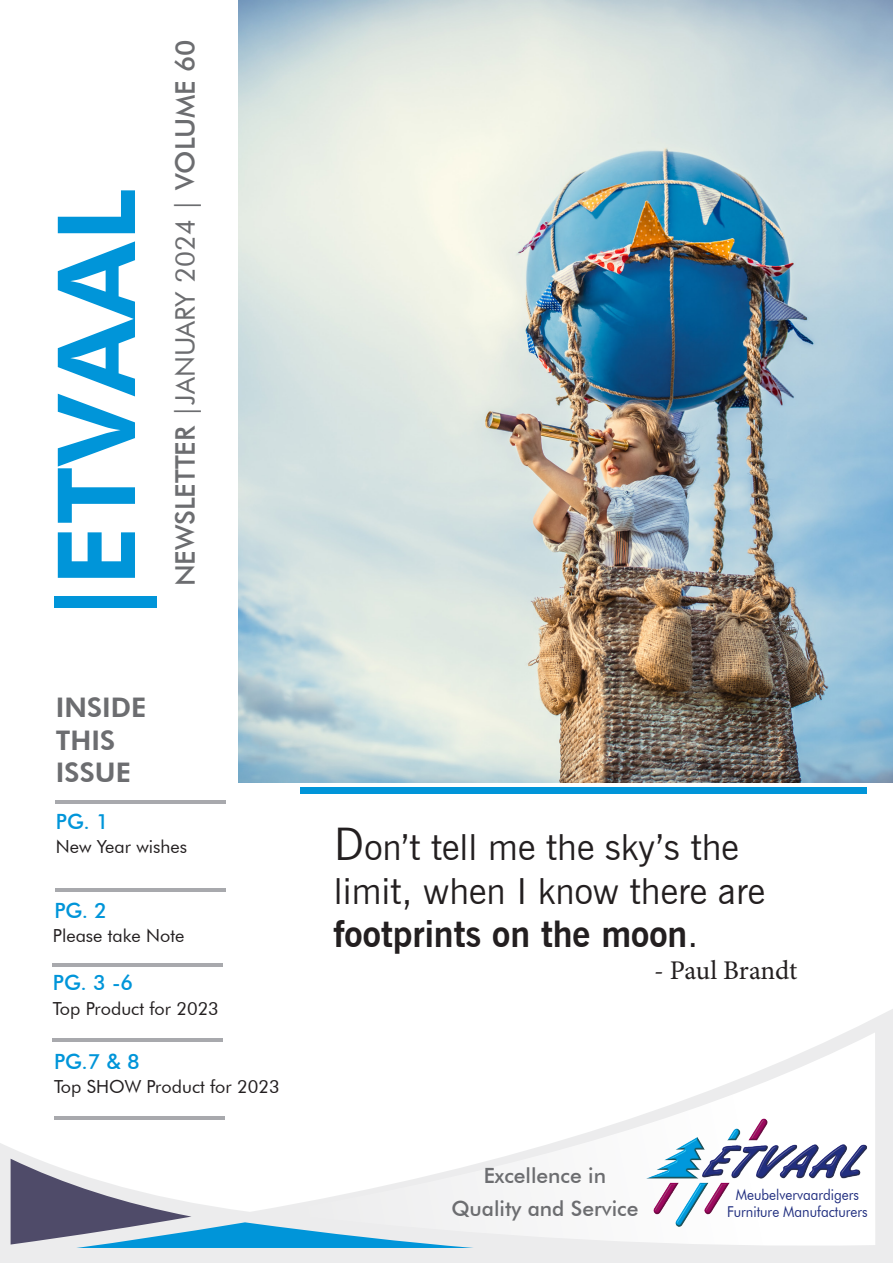
<style>
.page{position:relative;width:893px;height:1263px;background:#fff}
.page>*{position:absolute;margin:0;border:0;box-sizing:border-box;transform-origin:0 0}
.t1{font:800 108px "Futura BT";letter-spacing:-.01em;color:#0095d9}
.t2{font:36px/43.2px "News Gothic BT";color:#231f20}
.t3{font:700 36px "News Gothic BT";color:#231f20}
.t4{font:500 27px "Futura BT";color:#6c6d70}
.t5{font:800 27px "Futura BT";color:#6c6d70}
.t6{font:27px "Minion Pro";letter-spacing:-.01em;color:#231f20}
.t7{font:500 21px "Futura BT";color:#6c6d70}
.t8{font:500 21px "Futura BT";color:#0095d9}
.t9{font:18px "Futura BT";color:#231f20}
.t10{font:15px "Futura BT";color:#212f80;scale:.9 1}
.t11{font:15px "Futura BT";color:#202d7f;scale:.9 1}
.s1{font-weight:400}
.s2{font-size:45px}
</style>
<div class="page">
<div style="left:54px;top:597px;width:102px;height:11px;background:#0095d9"></div>
<hr style="left:56px;top:800px;width:170px;height:3px;background:#a8a9ad">
<hr style="left:56px;top:888px;width:170px;height:4px;background:#a8a9ad">
<hr style="left:53px;top:964px;width:170px;height:3px;background:#a8a9ad">
<svg style="left:0;top:1009px;width:893px;height:254px"></svg>
<svg style="left:271px;top:1032px;width:604px;height:215px"></svg>
<svg style="left:11px;top:1159px;width:463px;height:89px"></svg>
<img style="left:626px;top:1098px;width:249px;height:148px">
<div style="left:301px;top:788px;width:566px;height:6px;background:#0095d9"></div>
<hr style="left:53px;top:1038px;width:170px;height:3px;background:#a8a9ad">
<hr style="left:54px;top:1116px;width:170px;height:4px;background:#a8a9ad">
<img style="left:238px;top:0;width:655px;height:783px">
<p class="t1" style="left:31px;top:586px;width:399px;rotate:-90deg">ETVAAL</p>
<p class="t4" style="left:169px;top:586px;width:548px;rotate:-90deg">NEWSLETTER <span class="s1">|JANUARY 2024 |</span> VOLUME 60</p>
<p class="t5" style="left:56px;top:691px;width:92px">INSIDE</p>
<p class="t5" style="left:56px;top:724px;width:61px">THIS</p>
<p class="t5" style="left:56px;top:756px;width:77px">ISSUE</p>
<p class="t8" style="left:56px;top:809px;width:54px">PG. 1</p>
<p class="t9" style="left:56px;top:836px;width:133px">New Year wishes</p>
<p class="t8" style="left:54px;top:897px;width:54px">PG. 2</p>
<p class="t9" style="left:53px;top:925px;width:133px">Please take Note</p>
<p class="t8" style="left:53px;top:970px;width:82px">PG. 3 -6</p>
<p class="t9" style="left:53px;top:997px;width:167px">Top Product for 2023</p>
<p class="t8" style="left:54px;top:1048px;width:87px">PG.7 &amp; 8</p>
<p class="t9" style="left:54px;top:1075px;width:227px">Top SHOW Product for 2023</p>
<p class="t2" style="left:334px;top:826px;width:433px"><span class="s2">D</span>on’t tell me the sky’s the limit, when I know there are</p>
<p class="t3" style="left:334px;top:912px;width:366px">footprints on the moon<span class="s1">.</span></p>
<p class="t6" style="left:654px;top:952px;width:145px">- Paul Brandt</p>
<p class="t7" style="left:484px;top:1163px;width:124px">Excellence in</p>
<p class="t7" style="left:451px;top:1196px;width:189px">Quality and Service</p>
<p class="t11" style="left:736px;top:1185px;width:139px">Meubelvervaardigers</p>
<p class="t10" style="left:727px;top:1202px;width:157px">Furniture Manufacturers</p>
</div>
